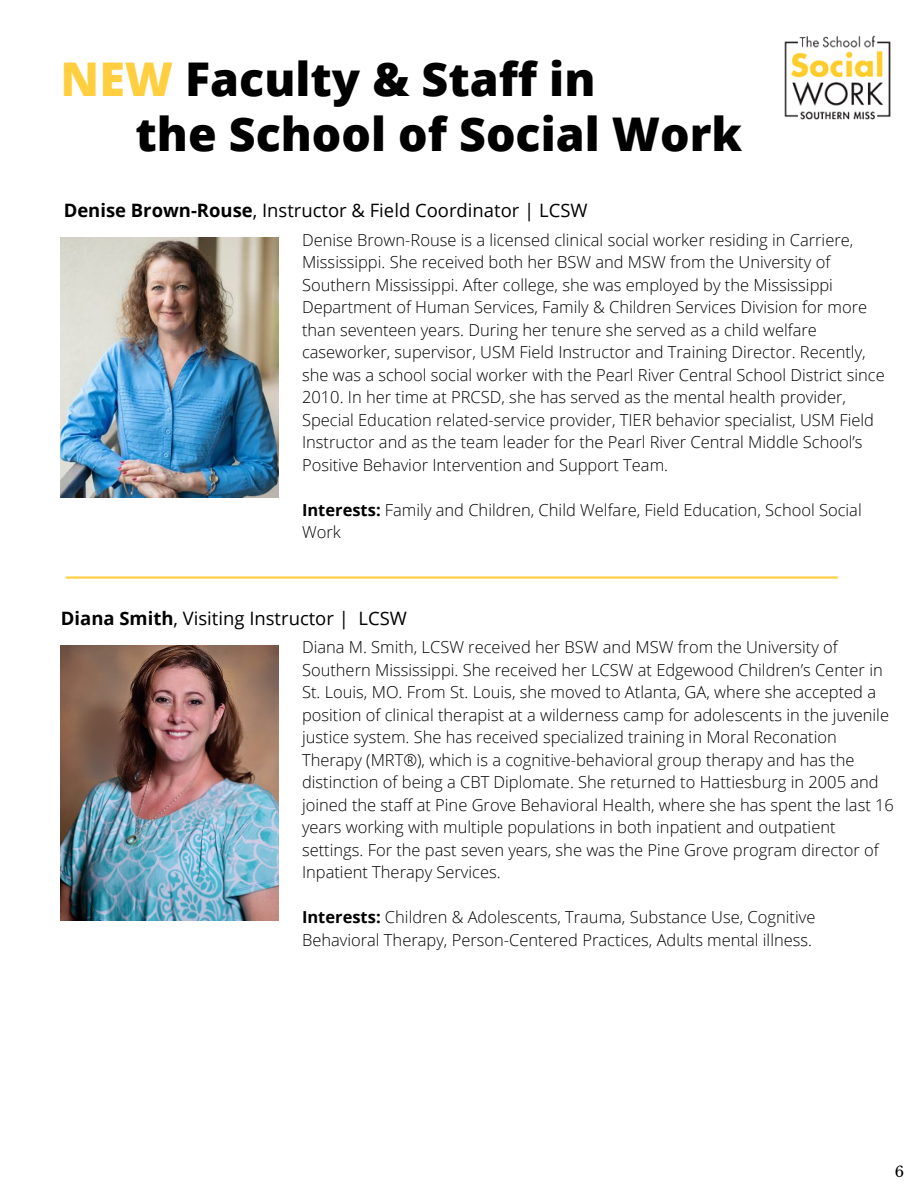
<style>
.page{position:relative;width:918px;height:1188px;background:#fff}
.page>*{position:absolute;margin:0;border:0;box-sizing:border-box;transform-origin:0 0}
.t1{font:800 46.5px "Open Sans";color:#000}
.t2{font:18.45px "Open Sans";color:#000}
.t3{font:300 16.5px/22.5px "Open Sans";color:#000}
.t4{font:14.55px "Libre Baskerville";color:#000}
.s1{color:#ffcf40}
.s2{font-weight:700}
</style>
<div class="page">
<img style="left:784px;top:35px;width:107px;height:85px">
<hr style="left:67px;top:576px;width:770px;height:3px;background:#ffd046">
<img style="left:61px;top:238px;width:218px;height:259px">
<img style="left:61px;top:645px;width:218px;height:276px">
<p class="t1" style="left:61px;top:47px;width:536px"><span class="s1">NEW</span> Faculty &amp; Staff in</p>
<p class="t1" style="left:136px;top:102px;width:608px">the School of Social Work</p>
<p class="t2" style="left:64px;top:198px;width:525px"><span class="s2">Denise Brown-Rouse</span>, Instructor &amp; Field Coordinator | LCSW</p>
<p class="t3" style="left:302px;top:228px;width:584px">Denise Brown-Rouse is a licensed clinical social worker residing in Carriere, Mississippi. She received both her BSW and MSW from the University of Southern Mississippi. After college, she was employed by the Mississippi Department of Human Services, Family &amp; Children Services Division for more than seventeen years. During her tenure she served as a child welfare caseworker, supervisor, USM Field Instructor and Training Director. Recently, she was a school social worker with the Pearl River Central School District since 2010. In her time at PRCSD, she has served as the mental health provider, Special Education related-service provider, TIER behavior specialist, USM Field Instructor and as the team leader for the Pearl River Central Middle School’s Positive Behavior Intervention and Support Team.</p>
<p class="t3" style="left:302px;top:498px;width:561px"><span class="s2">Interests:</span> Family and Children, Child Welfare, Field Education, School Social<br>Work</p>
<p class="t2" style="left:61px;top:605px;width:348px"><span class="s2">Diana Smith</span>, Visiting Instructor | LCSW</p>
<p class="t3" style="left:302px;top:636px;width:593px">Diana M. Smith, LCSW received her BSW and MSW from the University of Southern Mississippi. She received her LCSW at Edgewood Children’s Center in St. Louis, MO. From St. Louis, she moved to Atlanta, GA, where she accepted a position of clinical therapist at a wilderness camp for adolescents in the juvenile justice system. She has received specialized training in Moral Reconation Therapy (MRT®), which is a cognitive-behavioral group therapy and has the distinction of being a CBT Diplomate. She returned to Hattiesburg in 2005 and joined the staff at Pine Grove Behavioral Health, where she has spent the last 16 years working with multiple populations in both inpatient and outpatient settings. For the past seven years, she was the Pine Grove program director of Inpatient Therapy Services.</p>
<p class="t3" style="left:302px;top:906px;width:515px"><span class="s2">Interests:</span> Children &amp; Adolescents, Trauma, Substance Use, Cognitive<br>Behavioral Therapy, Person-Centered Practices, Adults mental illness.</p>
<p class="t4" style="left:895px;top:1163px;width:11px">6</p>
</div>
